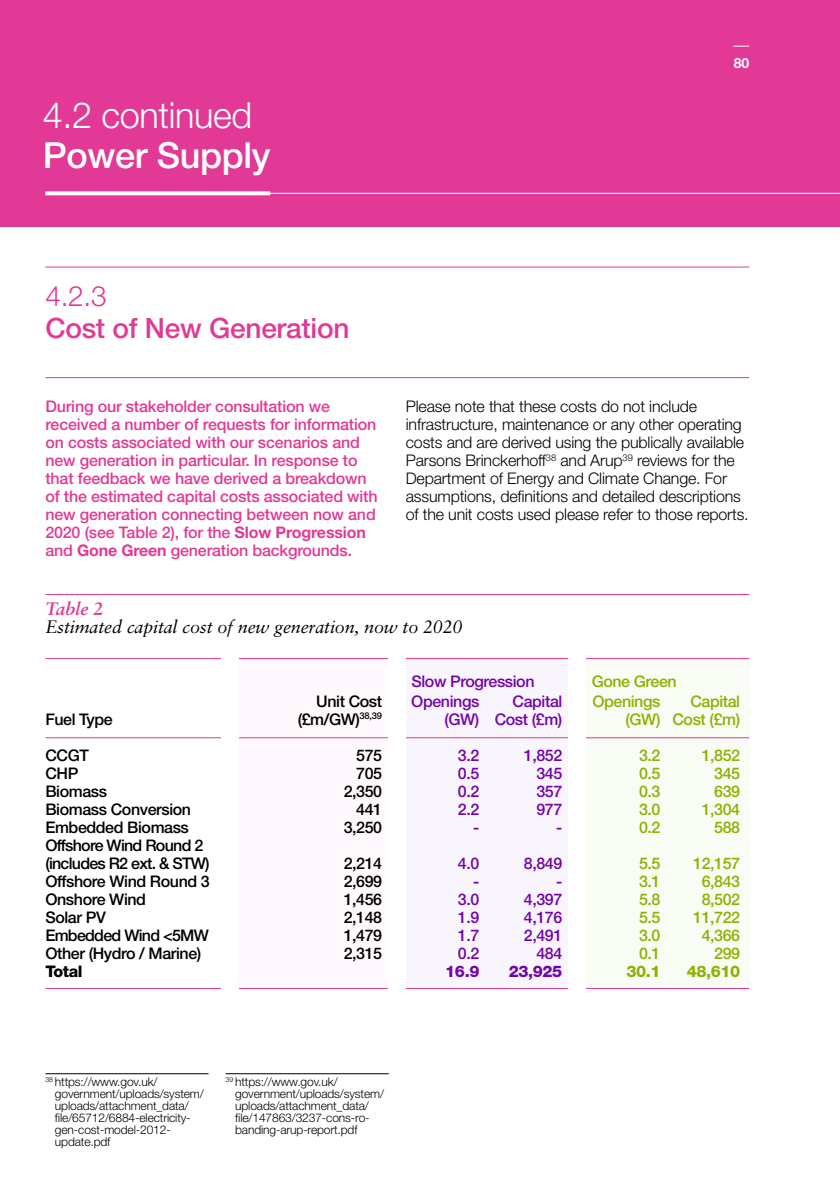
<style>
.page{position:relative;width:840px;height:1191px;background:#fff}
.page>*{position:absolute;margin:0;border:0;box-sizing:border-box;transform-origin:0 0}
.t1{font:300 36px "Helvetica Neue";letter-spacing:-.01em;color:#fff}
.t2{font:500 36px "Helvetica Neue";letter-spacing:-.01em;color:#fff}
.t3{font:500 28px "Helvetica Neue";letter-spacing:-.01em;color:#e13995}
.t4{font:300 28px "Helvetica Neue";color:#e13995}
.t5{font:italic 18px "Sabon";letter-spacing:-.01em;color:#000}
.t6{font:italic 700 18px "Sabon";letter-spacing:-.01em;color:#e13995}
.t7{font:500 16px/18px "Helvetica Neue";letter-spacing:-.01em;color:#e13995}
.t8{font:300 16px/18px "Helvetica Neue";letter-spacing:-.01em;color:#000}
.t9{font:500 16px "Helvetica Neue";letter-spacing:-.025em;color:#000}
.t10{font:500 16px "Helvetica Neue";letter-spacing:-.025em;color:#8db100}
.t11{font:500 16px "Helvetica Neue";letter-spacing:-.025em;color:#7304a7}
.t12{font:500 16px/18px "Helvetica Neue";letter-spacing:-.045em;color:#000}
.t13{font:800 16px "Helvetica Neue";letter-spacing:-.025em;color:#7304a7}
.t14{font:800 16px "Helvetica Neue";letter-spacing:-.025em;color:#8db100}
.t15{font:800 16px "Helvetica Neue";letter-spacing:-.025em;color:#000}
.t16{font:700 14px "Helvetica Neue";color:#fff}
.t17{font:300 12px/12px "Helvetica Neue";letter-spacing:-.01em;color:#000}
.s1{font-weight:700}
</style>
<div class="page">
<div style="left:0;top:0;width:839px;height:227px;background:#e13995"></div>
<svg style="left:733px;top:46px;width:15px;height:1px"></svg>
<hr style="left:50px;top:193px;width:789px;height:1px;background:#fff">
<hr style="left:45px;top:266px;width:703px;height:1px;background:#e13995">
<hr style="left:45px;top:594px;width:703px;height:1px;background:#e13995">
<hr style="left:45px;top:377px;width:703px;height:1px;background:#e13995">
<div style="left:225px;top:658px;width:163px;height:331px;background:#fff8fc"></div>
<div style="left:405px;top:658px;width:163px;height:331px;background:#f9f5fc"></div>
<div style="left:585px;top:658px;width:163px;height:331px;background:#f9fbf5"></div>
<hr style="left:45px;top:658px;width:703px;height:1px;background:#e13995">
<hr style="left:45px;top:737px;width:703px;height:1px;background:#e13995">
<hr style="left:45px;top:988px;width:703px;height:1px;background:#e13995">
<div style="left:221px;top:648px;width:17px;height:350px;background:#fff"></div>
<div style="left:388px;top:648px;width:17px;height:350px;background:#fff"></div>
<div style="left:568px;top:648px;width:17px;height:350px;background:#fff"></div>
<hr style="left:45px;top:1073px;width:163px;height:1px;background:#000">
<hr style="left:225px;top:1073px;width:163px;height:1px;background:#000">
<svg style="left:45px;top:191px;width:225px;height:4px"></svg>
<h1 class="t1" style="left:43px;top:93px;width:211px">4.2 continued</h1>
<h1 class="t2" style="left:43px;top:134px;width:229px">Power Supply</h1>
<h2 class="t4" style="left:45px;top:278px;width:63px">4.2.3</h2>
<h2 class="t3" style="left:45px;top:311px;width:305px">Cost of New Generation</h2>
<p class="t16" style="left:733px;top:54px;width:17px">80</p>
<p class="t7" style="left:45px;top:397px;width:333px">During our stakeholder consultation we received a number of requests for information on costs associated with our scenarios and new generation in particular. In response to that feedback we have derived a breakdown of the estimated capital costs associated with new generation connecting between now and 2020 (see Table 2), for the <span class="s1">Slow Progression </span>and <span class="s1">Gone Green</span> generation backgrounds.</p>
<p class="t8" style="left:405px;top:397px;width:344px">Please note that these costs do not include infrastructure, maintenance or any other operating costs and are derived using the publically available Parsons Brinckerhoff<sup>38</sup> and Arup<sup>39</sup> reviews for the Department of Energy and Climate Change. For assumptions, definitions and detailed descriptions of the unit costs used please refer to those reports.</p>
<p class="t6" style="left:45px;top:597px;width:59px">Table 2</p>
<p class="t5" style="left:45px;top:616px;width:418px">Estimated capital cost of new generation, now to 2020</p>
<p class="t11" style="left:411px;top:672px;width:124px">Slow Progression</p>
<p class="t10" style="left:591px;top:672px;width:87px">Gone Green</p>
<p class="t9" style="left:316px;top:691px;width:67px">Unit Cost</p>
<p class="t11" style="left:411px;top:691px;width:70px">Openings</p>
<p class="t11" style="left:512px;top:691px;width:51px">Capital</p>
<p class="t10" style="left:592px;top:691px;width:70px">Openings</p>
<p class="t10" style="left:690px;top:691px;width:51px">Capital</p>
<p class="t9" style="left:45px;top:709px;width:69px">Fuel Type</p>
<p class="t9" style="left:297px;top:709px;width:86px">(£m/GW)<sup>38,39</sup></p>
<p class="t11" style="left:444px;top:709px;width:119px">(GW) Cost (£m)</p>
<p class="t10" style="left:625px;top:709px;width:116px">(GW) Cost (£m)</p>
<p class="t9" style="left:45px;top:745px;width:45px">CCGT</p>
<p class="t9" style="left:356px;top:745px;width:27px">575</p>
<p class="t11" style="left:457px;top:745px;width:23px">3.2</p>
<p class="t11" style="left:523px;top:745px;width:40px">1,852</p>
<p class="t10" style="left:638px;top:745px;width:23px">3.2</p>
<p class="t10" style="left:701px;top:745px;width:40px">1,852</p>
<p class="t9" style="left:45px;top:763px;width:34px">CHP</p>
<p class="t9" style="left:356px;top:763px;width:27px">705</p>
<p class="t11" style="left:457px;top:763px;width:23px">0.5</p>
<p class="t11" style="left:536px;top:763px;width:27px">345</p>
<p class="t10" style="left:638px;top:763px;width:23px">0.5</p>
<p class="t10" style="left:713px;top:763px;width:27px">345</p>
<p class="t9" style="left:45px;top:781px;width:63px">Biomass</p>
<p class="t9" style="left:343px;top:781px;width:40px">2,350</p>
<p class="t11" style="left:457px;top:781px;width:23px">0.2</p>
<p class="t11" style="left:536px;top:781px;width:27px">357</p>
<p class="t10" style="left:638px;top:781px;width:23px">0.3</p>
<p class="t10" style="left:713px;top:781px;width:27px">639</p>
<p class="t9" style="left:45px;top:799px;width:147px">Biomass Conversion</p>
<p class="t9" style="left:356px;top:799px;width:27px">441</p>
<p class="t11" style="left:457px;top:799px;width:23px">2.2</p>
<p class="t11" style="left:536px;top:799px;width:27px">977</p>
<p class="t10" style="left:638px;top:799px;width:23px">3.0</p>
<p class="t10" style="left:701px;top:799px;width:40px">1,304</p>
<p class="t9" style="left:45px;top:817px;width:145px">Embedded Biomass</p>
<p class="t9" style="left:343px;top:817px;width:40px">3,250</p>
<p class="t11" style="left:473px;top:817px;width:8px">-</p>
<p class="t11" style="left:556px;top:817px;width:8px">-</p>
<p class="t10" style="left:638px;top:817px;width:23px">0.2</p>
<p class="t10" style="left:713px;top:817px;width:27px">588</p>
<p class="t12" style="left:45px;top:835px;width:166px">Offshore Wind Round 2 (includes R2 ext. &amp; STW)</p>
<p class="t9" style="left:343px;top:853px;width:40px">2,214</p>
<p class="t11" style="left:457px;top:853px;width:23px">4.0</p>
<p class="t11" style="left:523px;top:853px;width:40px">8,849</p>
<p class="t10" style="left:638px;top:853px;width:23px">5.5</p>
<p class="t10" style="left:692px;top:853px;width:48px">12,157</p>
<p class="t9" style="left:45px;top:871px;width:166px">Offshore Wind Round 3</p>
<p class="t9" style="left:343px;top:871px;width:40px">2,699</p>
<p class="t11" style="left:473px;top:871px;width:8px">-</p>
<p class="t11" style="left:556px;top:871px;width:8px">-</p>
<p class="t10" style="left:638px;top:871px;width:23px">3.1</p>
<p class="t10" style="left:701px;top:871px;width:40px">6,843</p>
<p class="t9" style="left:45px;top:889px;width:102px">Onshore Wind</p>
<p class="t9" style="left:343px;top:889px;width:40px">1,456</p>
<p class="t11" style="left:457px;top:889px;width:23px">3.0</p>
<p class="t11" style="left:523px;top:889px;width:40px">4,397</p>
<p class="t10" style="left:638px;top:889px;width:23px">5.8</p>
<p class="t10" style="left:701px;top:889px;width:40px">8,502</p>
<p class="t9" style="left:45px;top:907px;width:62px">Solar PV</p>
<p class="t9" style="left:343px;top:907px;width:40px">2,148</p>
<p class="t11" style="left:457px;top:907px;width:23px">1.9</p>
<p class="t11" style="left:523px;top:907px;width:40px">4,176</p>
<p class="t10" style="left:638px;top:907px;width:23px">5.5</p>
<p class="t10" style="left:692px;top:907px;width:48px">11,722</p>
<p class="t12" style="left:45px;top:925px;width:165px">Embedded Wind &lt;5MW</p>
<p class="t9" style="left:343px;top:925px;width:40px">1,479</p>
<p class="t11" style="left:457px;top:925px;width:23px">1.7</p>
<p class="t11" style="left:523px;top:925px;width:40px">2,491</p>
<p class="t10" style="left:638px;top:925px;width:23px">3.0</p>
<p class="t10" style="left:701px;top:925px;width:40px">4,366</p>
<p class="t9" style="left:45px;top:943px;width:157px">Other (Hydro / Marine)</p>
<p class="t9" style="left:343px;top:943px;width:40px">2,315</p>
<p class="t11" style="left:457px;top:943px;width:23px">0.2</p>
<p class="t11" style="left:536px;top:943px;width:27px">484</p>
<p class="t10" style="left:638px;top:943px;width:23px">0.1</p>
<p class="t10" style="left:713px;top:943px;width:27px">299</p>
<p class="t15" style="left:45px;top:961px;width:39px">Total</p>
<p class="t13" style="left:445px;top:961px;width:36px">16.9</p>
<p class="t13" style="left:508px;top:961px;width:55px">23,925</p>
<p class="t14" style="left:626px;top:961px;width:36px">30.1</p>
<p class="t14" style="left:686px;top:961px;width:55px">48,610</p>
<p class="t17" style="left:55px;top:1075px;width:150px;text-indent:-10px"><sup>38</sup> https://www.gov.uk/ government/uploads/system/ uploads/attachment_data/ file/65712/6884-electricity&shy;gen-cost-model-2012- update.pdf</p>
<p class="t17" style="left:235px;top:1075px;width:150px;text-indent:-10px"><sup>39</sup> https://www.gov.uk/ government/uploads/system/ uploads/attachment_data/ file/147863/3237-cons-ro&shy;banding-arup-report.pdf</p>
</div>
